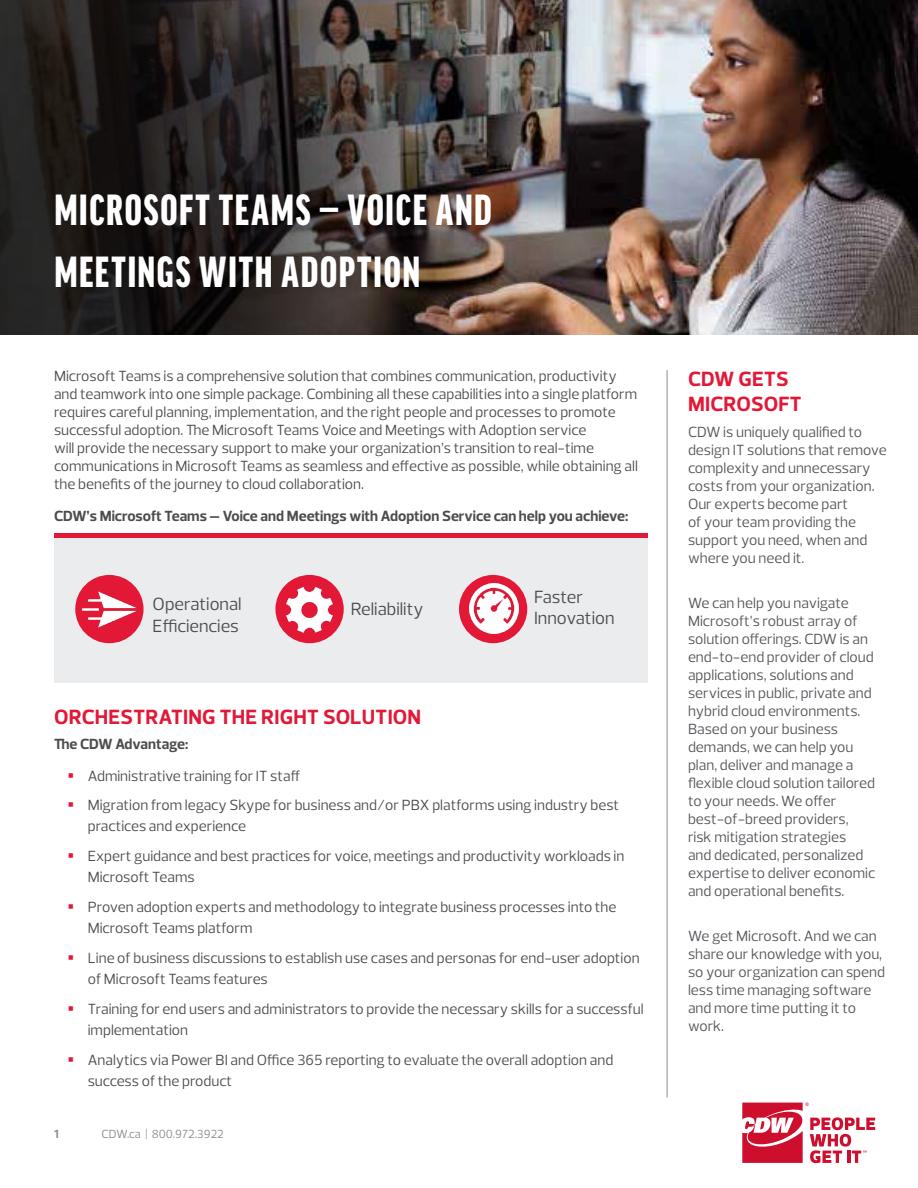
<style>
.page{position:relative;width:918px;height:1188px;background:#fff}
.page>*{position:absolute;margin:0;border:0;box-sizing:border-box;transform-origin:0 0}
.WE_Get_Headings__Bla{font:900 extra-condensed 46.5px/61.5px "Good Headline Pro";letter-spacing:.035em;color:#fff}
.Section_Header__Red{font:700 21px/25.2px "Prelo";letter-spacing:.01em;color:#e31837}
.Body_-_Prelo__85__Bl{font:18px/21.6px "Prelo";color:#4c4c4e}
.Body_-_Prelo__85__Bl-2{font:15px/18px "Prelo";color:#4c4c4e}
.Section_Header__Red-2{font:15px/18px "Prelo";color:#54565b}
.Body_-_Prelo__85__Bl-3{font:700 15px "Prelo";color:#4c4c4e}
.t1{font:12px "Prelo";color:#898b8e}
.t2{font:700 12px "Prelo";color:#898b8e}
</style>
<div class="page">
<img style="left:646px;top:0;width:272px;height:335px">
<div style="left:54px;top:535px;width:594px;height:148px;background:#e6e7e8"></div>
<div style="left:54px;top:533px;width:594px;height:5px;background:#e31837"></div>
<img style="left:0;top:0;width:646px;height:335px">
<hr style="left:667px;top:370px;width:1px;height:728px;background:#898b8e">
<svg style="left:742px;top:1103px;width:133px;height:60px"></svg>
<div style="left:275px;top:575px;width:69px;height:68px;background:#e31837;border-radius:50%"></div>
<img style="left:287px;top:587px;width:45px;height:45px">
<div style="left:459px;top:575px;width:68px;height:68px;background:#e31837;border-radius:50%"></div>
<svg style="left:75px;top:575px;width:69px;height:68px"></svg>
<img style="left:78px;top:579px;width:63px;height:62px">
<img style="left:469px;top:584px;width:50px;height:49px">
<p class="WE_Get_Headings__Bla" style="left:54px;top:180px;width:439px">MICROSOFT TEAMS — VOICE AND<br>MEETINGS WITH ADOPTION</p>
<p class="Body_-_Prelo__85__Bl-2" style="left:54px;top:367px;width:585px">Microsoft Teams is a comprehensive solution that combines communication, productivity and teamwork into one simple package. Combining all these capabilities into a single platform requires careful planning, implementation, and the right people and processes to promote successful adoption. The Microsoft Teams Voice and Meetings with Adoption service<br>will provide the necessary support to make your organization’s transition to real-time communications in Microsoft Teams as seamless and effective as possible, while obtaining all the benefits of the journey to cloud collaboration.</p>
<p class="Body_-_Prelo__85__Bl-3" style="left:54px;top:507px;width:576px">CDW’s Microsoft Teams — Voice and Meetings with Adoption Service can help you achieve:</p>
<p class="Body_-_Prelo__85__Bl" style="left:153px;top:593px;width:91px">Operational<br>Efficiencies</p>
<p class="Body_-_Prelo__85__Bl" style="left:351px;top:598px;width:74px">Reliability</p>
<p class="Body_-_Prelo__85__Bl" style="left:534px;top:586px;width:82px">Faster<br>Innovation</p>
<p class="Section_Header__Red" style="left:54px;top:705px;width:368px">ORCHESTRATING THE RIGHT SOLUTION</p>
<p class="Body_-_Prelo__85__Bl-3" style="left:54px;top:735px;width:136px">The CDW Advantage:</p>
<p class="Body_-_Prelo__85__Bl-2" style="left:88px;top:767px;width:214px">Administrative training for IT staff</p>
<p class="Body_-_Prelo__85__Bl-2" style="left:88px;top:795px;width:533px;line-height:21px">Migration from legacy Skype for business and/or PBX platforms using industry best practices and experience</p>
<p class="Body_-_Prelo__85__Bl-2" style="left:88px;top:846px;width:538px;line-height:21px">Expert guidance and best practices for voice, meetings and productivity workloads in<br>Microsoft Teams</p>
<p class="Body_-_Prelo__85__Bl-2" style="left:88px;top:897px;width:530px;line-height:21px">Proven adoption experts and methodology to integrate business processes into the<br>Microsoft Teams platform</p>
<p class="Body_-_Prelo__85__Bl-2" style="left:88px;top:948px;width:553px;line-height:21px">Line of business discussions to establish use cases and personas for end-user adoption of Microsoft Teams features</p>
<p class="Body_-_Prelo__85__Bl-2" style="left:88px;top:999px;width:557px;line-height:21px">Training for end users and administrators to provide the necessary skills for a successful implementation</p>
<p class="Body_-_Prelo__85__Bl-2" style="left:88px;top:1050px;width:527px;line-height:21px">Analytics via Power BI and Office 365 reporting to evaluate the overall adoption and success of the product</p>
<p class="t2" style="left:54px;top:1126px;width:6px">1</p>
<p class="t1" style="left:102px;top:1126px;width:124px">CDW.ca | 800.972.3922</p>
<p class="Section_Header__Red" style="left:688px;top:366px;width:115px">CDW GETS<br>MICROSOFT</p>
<p class="Section_Header__Red-2" style="left:688px;top:423px;width:200px">CDW is uniquely qualified to design IT solutions that remove complexity and unnecessary costs from your organization.<br>Our experts become part<br>of your team providing the support you need, when and where you need it.</p>
<p class="Section_Header__Red-2" style="left:688px;top:594px;width:189px">We can help you navigate<br>Microsoft’s robust array of solution offerings. CDW is an end-to-end provider of cloud applications, solutions and services in public, private and hybrid cloud environments.<br>Based on your business demands, we can help you plan, deliver and manage a flexible cloud solution tailored to your needs. We offer best-of-breed providers, risk mitigation strategies<br>and dedicated, personalized expertise to deliver economic and operational benefits.</p>
<p class="Section_Header__Red-2" style="left:688px;top:927px;width:199px">We get Microsoft. And we can share our knowledge with you, so your organization can spend less time managing software and more time putting it to work.</p>
</div>
